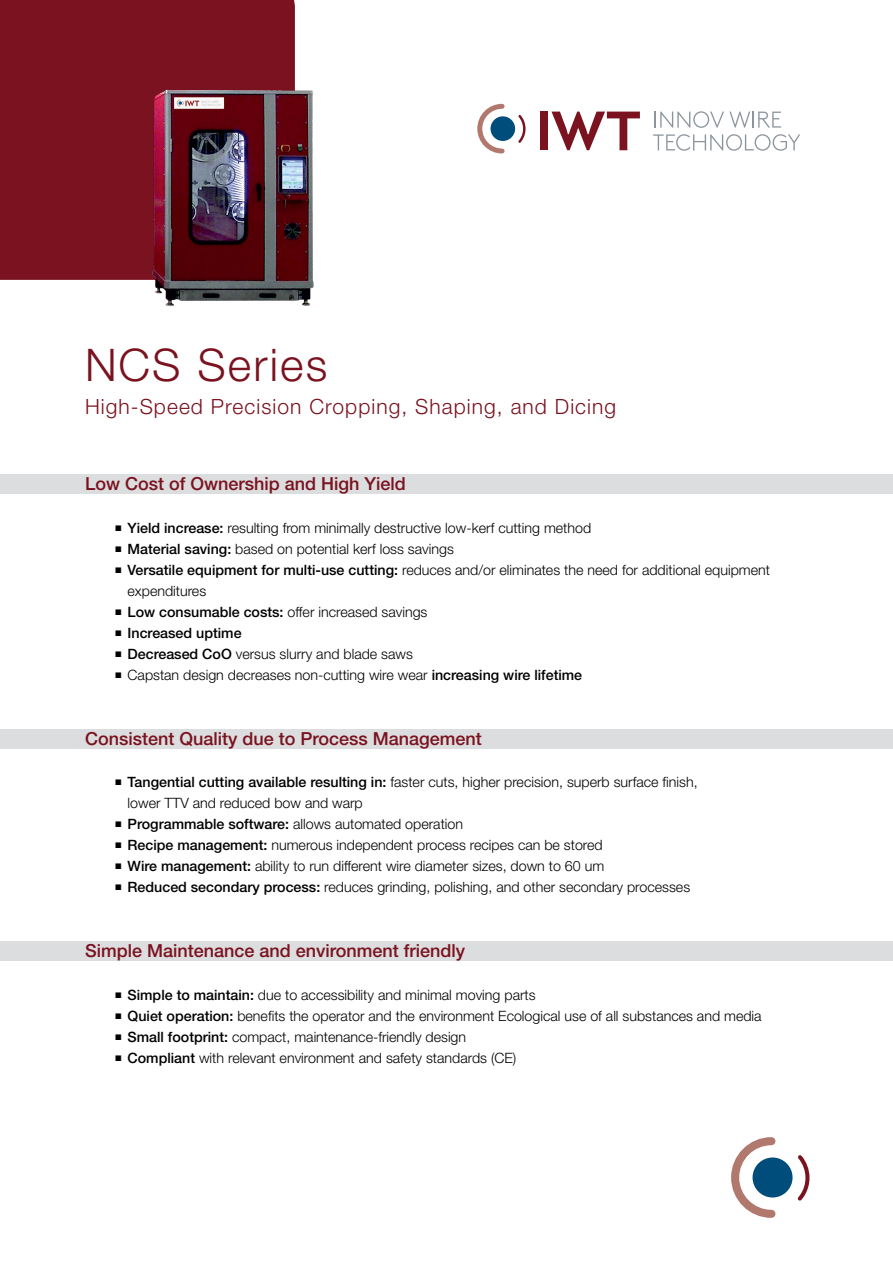
<style>
.page{position:relative;width:893px;height:1263px;background:#fff}
.page>*{position:absolute;margin:0;border:0;box-sizing:border-box;transform-origin:0 0}
.titre{font:300 45px "Helvetica Neue";letter-spacing:.045em;color:#7a121f}
.sous_titre{font:300 21px "Helvetica Neue";letter-spacing:.05em;color:#7a121f}
.titre_dans_ligne_gri{font:500 18px "Helvetica Neue";color:#7a121f}
.t1{font:300 14.25px/21px "Helvetica Neue";color:#000}
.t2{font:500 14.25px "Helvetica Neue";color:#000}
.s1{font-weight:500}
</style>
<div class="page">
<div style="left:490px;top:116px;width:25px;height:25px;background:#004d7b;border-radius:50%"></div>
<svg style="left:477px;top:104px;width:30px;height:49px"></svg>
<svg style="left:518px;top:115px;width:8px;height:28px"></svg>
<div style="left:540px;top:112px;width:8px;height:38px;background:#7a121f"></div>
<svg style="left:551px;top:112px;width:89px;height:38px"></svg>
<svg style="left:655px;top:111px;width:126px;height:17px"></svg>
<svg style="left:653px;top:134px;width:147px;height:17px"></svg>
<div style="left:0;top:0;width:295px;height:280px;background:#7a121f"></div>
<img style="left:132px;top:66px;width:182px;height:241px">
<div style="left:0;top:474px;width:893px;height:20px;background:#dcddde"></div>
<div style="left:0;top:729px;width:893px;height:20px;background:#dcddde"></div>
<div style="left:0;top:941px;width:893px;height:20px;background:#dcddde"></div>
<div style="left:753px;top:1157px;width:39px;height:40px;background:#004d7b;border-radius:50%"></div>
<svg style="left:731px;top:1137px;width:48px;height:81px"></svg>
<svg style="left:797px;top:1155px;width:13px;height:46px"></svg>
<p class="titre" style="left:85px;top:337px;width:244px">NCS Series</p>
<p class="sous_titre" style="left:85px;top:394px;width:533px">High-Speed Precision Cropping, Shaping, and Dicing</p>
<p class="titre_dans_ligne_gri" style="left:85px;top:473px;width:322px">Low Cost of Ownership and High Yield</p>
<p class="t1" style="left:115px;top:517px;width:478px"><sup>■</sup> <span class="s1">Yield increase:</span> resulting from minimally destructive low-kerf cutting method</p>
<p class="t1" style="left:115px;top:538px;width:341px"><sup>■</sup> <span class="s1">Material saving:</span> based on potential kerf loss savings</p>
<p class="t1" style="left:128px;top:559px;width:644px;text-indent:-13px"><sup>■</sup> <span class="s1">Versatile equipment for multi-use cutting:</span> reduces and/or eliminates the need for additional equipment expenditures</p>
<p class="t1" style="left:115px;top:601px;width:314px"><sup>■</sup> <span class="s1">Low consumable costs:</span> offer increased savings</p>
<p class="t2" style="left:115px;top:624px;width:128px"><sup>■</sup> Increased uptime</p>
<p class="t1" style="left:115px;top:643px;width:300px"><sup>■</sup> <span class="s1">Decreased CoO</span> versus slurry and blade saws</p>
<p class="t1" style="left:115px;top:664px;width:469px"><sup>■</sup> Capstan design decreases non-cutting wire wear <span class="s1">increasing wire lifetime</span></p>
<p class="titre_dans_ligne_gri" style="left:85px;top:728px;width:398px">Consistent Quality due to Process Management</p>
<p class="t1" style="left:128px;top:771px;width:572px;text-indent:-13px"><sup>■</sup> <span class="s1">Tangential cutting available resulting in:</span> faster cuts, higher precision, superb surface finish, lower TTV and reduced bow and warp</p>
<p class="t1" style="left:115px;top:813px;width:350px"><sup>■</sup> <span class="s1">Programmable software:</span> allows automated operation</p>
<p class="t1" style="left:115px;top:834px;width:489px"><sup>■</sup> <span class="s1">Recipe management:</span> numerous independent process recipes can be stored</p>
<p class="t1" style="left:115px;top:855px;width:491px"><sup>■</sup> <span class="s1">Wire management:</span> ability to run different wire diameter sizes, down to 60 um</p>
<p class="t1" style="left:115px;top:876px;width:577px"><sup>■</sup> <span class="s1">Reduced secondary process:</span> reduces grinding, polishing, and other secondary processes</p>
<p class="titre_dans_ligne_gri" style="left:85px;top:940px;width:382px">Simple Maintenance and environment friendly</p>
<p class="t1" style="left:115px;top:984px;width:422px"><sup>■</sup> <span class="s1">Simple to maintain:</span> due to accessibility and minimal moving parts</p>
<p class="t1" style="left:115px;top:1005px;width:648px"><sup>■</sup> <span class="s1">Quiet operation:</span> benefits the operator and the environment Ecological use of all substances and media</p>
<p class="t1" style="left:115px;top:1026px;width:353px"><sup>■</sup> <span class="s1">Small footprint:</span> compact, maintenance-friendly design</p>
<p class="t1" style="left:115px;top:1047px;width:403px"><sup>■</sup> <span class="s1">Compliant</span> with relevant environment and safety standards (CE)</p>
</div>
